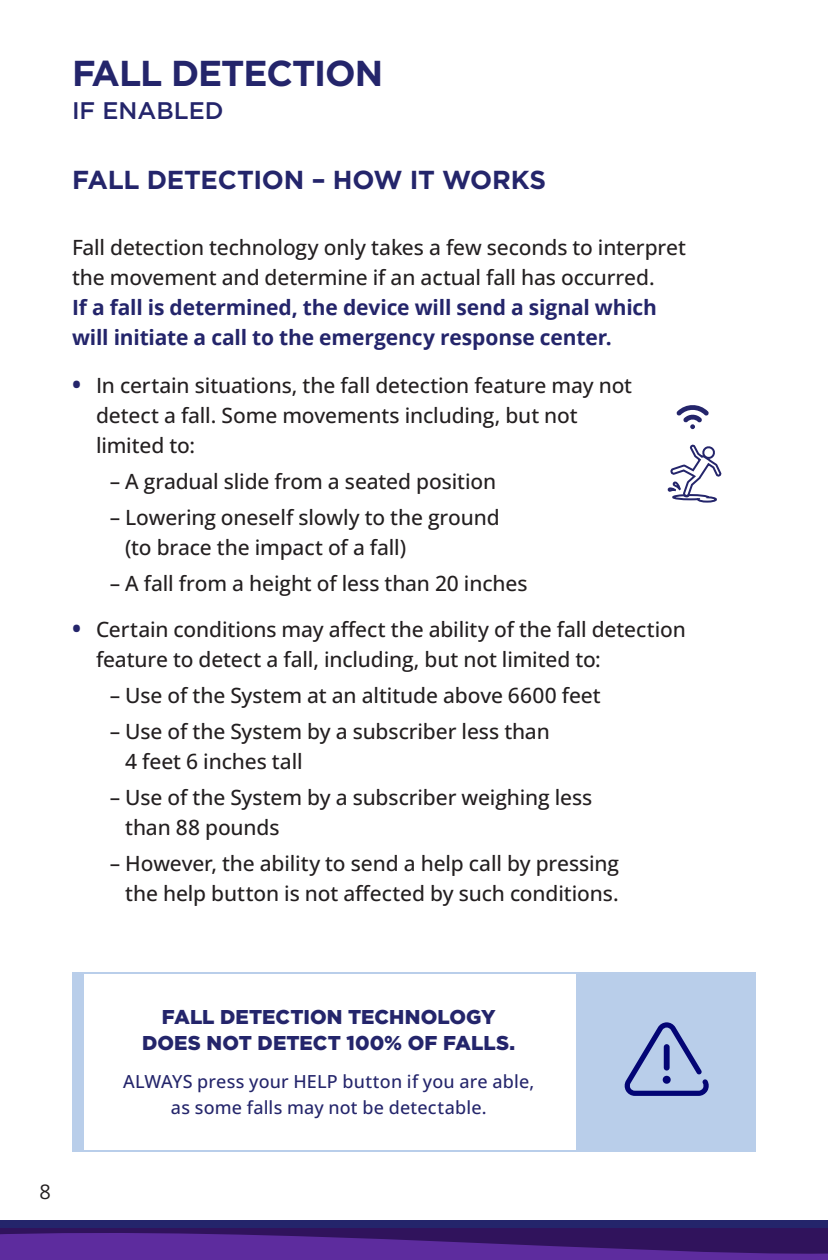
<style>
.page{position:relative;width:828px;height:1260px;background:#fff}
.page>*{position:absolute;margin:0;border:0;box-sizing:border-box;transform-origin:0 0}
.t1{font:700 36px "Gotham";letter-spacing:-.03em;color:#24256b}
.t2{font:700 26px "Gotham";letter-spacing:-.01em;color:#24256b}
.t3{font:500 24px "Gotham";color:#24256b}
.t4{font:500 21px/30px "Open Sans";letter-spacing:-.005em;color:#231f20}
.t5{font:700 21px/30px "Open Sans";letter-spacing:-.005em;color:#24256b}
.t6{font:900 20px/26px "Gotham";letter-spacing:.005em;color:#24256b;text-align:center}
.t7{font:20px "Open Sans";color:#231f20}
.t8{font:500 18px/26px "Open Sans";letter-spacing:.01em;color:#24256b;text-align:center}
.s1{font-weight:700;font-size:24px;color:#24256b}
</style>
<div class="page">
<div style="left:0;top:1220px;width:828px;height:40px;background:#24256b"></div>
<div style="left:0;top:1228px;width:828px;height:32px;background:#30135c"></div>
<svg style="left:0;top:1233px;width:828px;height:27px"></svg>
<div style="left:73px;top:972px;width:510px;height:180px;border:2px solid #b9ceea"></div>
<svg style="left:676px;top:405px;width:33px;height:24px"></svg>
<svg style="left:667px;top:444px;width:55px;height:59px"></svg>
<div style="left:576px;top:972px;width:180px;height:180px;background:#b9ceea"></div>
<svg style="left:624px;top:1022px;width:85px;height:74px"></svg>
<div style="left:72px;top:972px;width:12px;height:180px;background:#b9ceea"></div>
<h1 class="t1" style="left:72px;top:57px;width:313px">FALL DETECTION</h1>
<p class="t3" style="left:72px;top:100px;width:153px">IF ENABLED</p>
<p class="t2" style="left:72px;top:168px;width:476px">FALL DETECTION – HOW IT WORKS</p>
<p class="t4" style="left:72px;top:234px;width:615px">Fall detection technology only takes a few seconds to interpret the movement and determine if an actual fall has occurred.</p>
<p class="t5" style="left:72px;top:294px;width:587px">If a fall is determined, the device will send a signal which will initiate a call to the emergency response center.</p>
<p class="t4" style="left:96px;top:372px;width:538px;text-indent:-24px"><span class="s1">•</span> In certain situations, the fall detection feature may not detect a fall. Some movements including, but not limited to:</p>
<p class="t4" style="left:110px;top:468px;width:388px">– A gradual slide from a seated position</p>
<p class="t4" style="left:125px;top:502px;width:376px;text-indent:-16px">– Lowering oneself slowly to the ground (to brace the impact of a fall)</p>
<p class="t4" style="left:110px;top:570px;width:419px">– A fall from a height of less than 20 inches</p>
<p class="t4" style="left:96px;top:614px;width:591px;text-indent:-24px"><span class="s1">•</span> Certain conditions may affect the ability of the fall detection feature to detect a fall, including, but not limited to:</p>
<p class="t4" style="left:110px;top:682px;width:493px">– Use of the System at an altitude above 6600 feet</p>
<p class="t4" style="left:125px;top:718px;width:426px;text-indent:-16px">– Use of the System by a subscriber less than<br>4 feet 6 inches tall</p>
<p class="t4" style="left:125px;top:784px;width:469px;text-indent:-16px">– Use of the System by a subscriber weighing less than 88 pounds</p>
<p class="t4" style="left:110px;top:850px;width:511px;text-align:right">– However, the ability to send a help call by pressing the help button is not affected by such conditions.</p>
<p class="t7" style="left:40px;top:1181px;width:13px">8</p>
<p class="t6" style="left:142px;top:1005px;width:375px">FALL DETECTION TECHNOLOGY<br>DOES NOT DETECT 100% OF FALLS.</p>
<p class="t8" style="left:123px;top:1068px;width:413px">ALWAYS press your HELP button if you are able, as some falls may not be detectable.</p>
</div>
